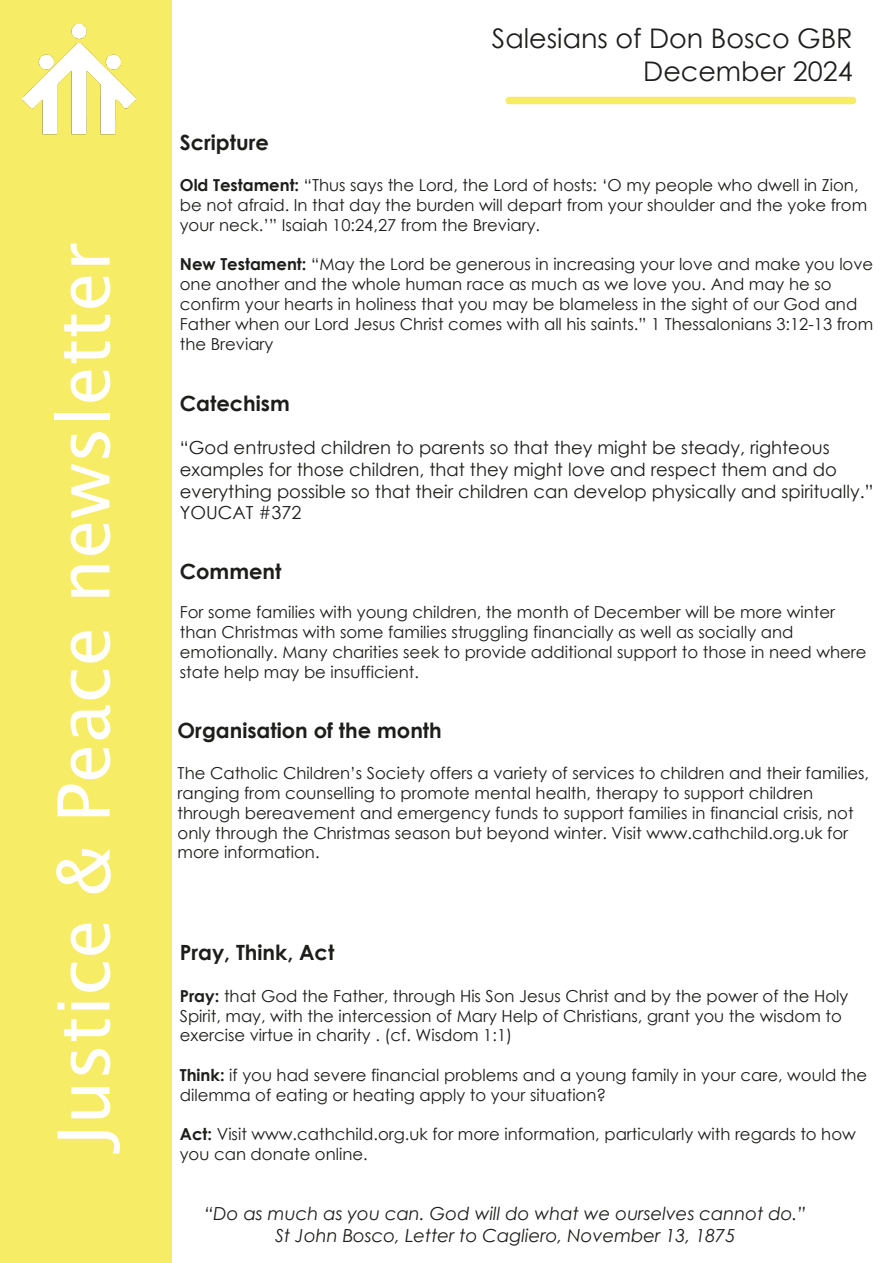
<style>
.page{position:relative;width:893px;height:1263px;background:#fff}
.page>*{position:absolute;margin:0;border:0;box-sizing:border-box;transform-origin:0 0}
.t1{font:72px "Lucida Sans Unicode";color:#fff}
.t2{font:27px/32.4px "Century Gothic";color:#1d1d1b;text-align:right}
.t3{font:700 21px "Century Gothic";color:#1d1d1b}
.t4{font:18px/21.6px "Century Gothic";color:#1d1d1b}
.t5{font:italic 18px/21.6px "Century Gothic";color:#1d1d1b;text-align:center}
.t6{font:16.5px/19.8px "Century Gothic";color:#1d1d1b}
.s1{font-weight:700}
</style>
<div class="page">
<div style="left:0;top:0;width:171px;height:1263px;background:#f7ec66"></div>
<img style="left:22px;top:24px;width:114px;height:110px">
<div style="left:505px;top:97px;width:352px;height:7px;background:#f7ec66"></div>
<h1 class="t1" style="left:27px;top:1147px;width:906px;rotate:-90deg">Justice &amp; Peace newsletter</h1>
<h2 class="t2" style="left:492px;top:22px;width:362px">Salesians of Don Bosco GBR<br>December 2024</h2>
<p class="t3" style="left:180px;top:126px;width:91px">Scripture</p>
<p class="t6" style="left:180px;top:175px;width:689px"><span class="s1">Old Testament:</span> “Thus says the Lord, the Lord of hosts: ‘O my people who dwell in Zion, be not afraid. In that day the burden will depart from your shoulder and the yoke from your neck.’” Isaiah 10:24,27 from the Breviary.</p>
<p class="t6" style="left:180px;top:254px;width:695px"><span class="s1">New Testament:</span> “May the Lord be generous in increasing your love and make you love one another and the whole human race as much as we love you. And may he so confirm your hearts in holiness that you may be blameless in the sight of our God and Father when our Lord Jesus Christ comes with all his saints.” 1 Thessalonians 3:12-13 from the Breviary</p>
<p class="t3" style="left:180px;top:388px;width:112px">Catechism</p>
<p class="t4" style="left:180px;top:437px;width:695px">“God entrusted children to parents so that they might be steady, righteous examples for those children, that they might love and respect them and do everything possible so that their children can develop physically and spiritually.” YOUCAT #372</p>
<p class="t3" style="left:180px;top:555px;width:103px">Comment</p>
<p class="t6" style="left:180px;top:602px;width:688px">For some families with young children, the month of December will be more winter than Christmas with some families struggling financially as well as socially and emotionally. Many charities seek to provide additional support to those in need where state help may be insufficient.</p>
<p class="t3" style="left:178px;top:714px;width:266px">Organisation of the month</p>
<p class="t6" style="left:178px;top:763px;width:693px">The Catholic Children’s Society offers a variety of services to children and their families, ranging from counselling to promote mental health, therapy to support children through bereavement and emergency funds to support families in financial crisis, not only through the Christmas season but beyond winter. Visit www.cathchild.org.uk for more information.</p>
<p class="t3" style="left:180px;top:937px;width:156px">Pray, Think, Act</p>
<p class="t6" style="left:180px;top:986px;width:670px"><span class="s1">Pray:</span> that God the Father, through His Son Jesus Christ and by the power of the Holy<br>Spirit, may, with the intercession of Mary Help of Christians, grant you the wisdom to exercise virtue in charity . (cf. Wisdom 1:1)</p>
<p class="t6" style="left:180px;top:1065px;width:689px"><span class="s1">Think:</span> if you had severe financial problems and a young family in your care, would the dilemma of eating or heating apply to your situation?</p>
<p class="t6" style="left:180px;top:1124px;width:678px"><span class="s1">Act:</span> Visit www.cathchild.org.uk for more information, particularly with regards to how you can donate online.</p>
<p class="t5" style="left:204px;top:1203px;width:603px">“Do as much as you can. God will do what we ourselves cannot do.”<br>St John Bosco, Letter to Cagliero, November 13, 1875</p>
</div>
